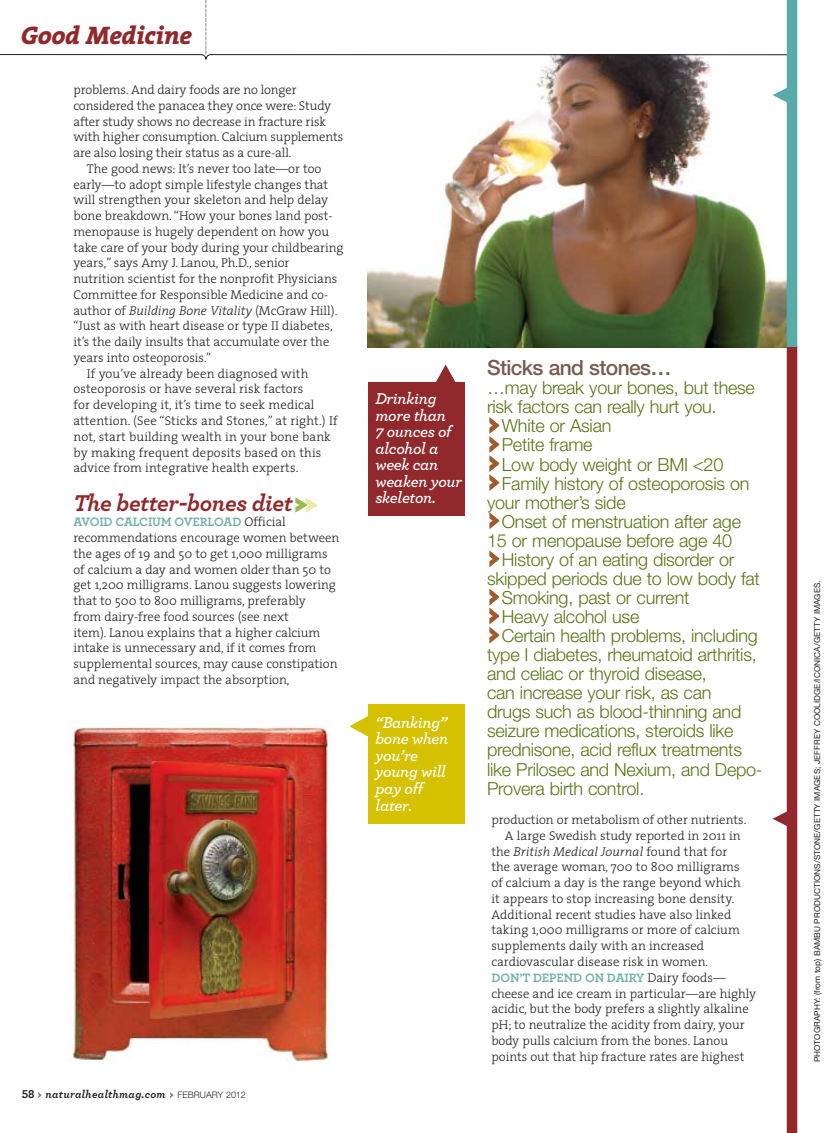
<style>
.page{position:relative;width:836px;height:1133px;background:#fff}
.page>*{position:absolute;margin:0;border:0;box-sizing:border-box;transform-origin:0 0}
.t1{font:italic 800 25.5px "The Serif";letter-spacing:-.015em;color:#90282c}
.t2{font:italic 700 24px "Archer";letter-spacing:-.02em;color:#90282c}
.t3{font:500 21px "Helvetica Neue LT Std";letter-spacing:-.03em;color:#795b4e}
.t4{font:300 18px "Helvetica Neue LT Std";letter-spacing:-.015em;color:#5c7415}
.t5{font:italic 600 16.5px/16.5px "Archer";letter-spacing:-.02em;color:#fff}
.t6{font:300 12.75px/15.8px "The Serif";color:#231f20}
.t7{font:700 12.75px "Archer";letter-spacing:-.01em;color:#73b1aa}
.t8{font:italic 300 12.75px "The Serif";letter-spacing:.005em;color:#231f20}
.t9{font:italic 700 11.25px "Archer";letter-spacing:.025em;color:#231f20}
.t10{font:8.25px "Helvetica Neue LT Std";letter-spacing:.01em;color:#231f20}
.s1{font-style:italic}
.s2{font-family:"The Serif";font-weight:300;color:#231f20}
.s3{font-family:"Archer Numeric";font-style:normal;font-size:12px}
.s4{font-family:"Helvetica Neue LT Std";font-weight:300;font-style:normal;font-size:9px}
.s5{font-style:normal}
</style>
<div class="page">
<img style="left:69px;top:726px;width:261px;height:336px">
<svg style="left:295px;top:497px;width:22px;height:16px"></svg>
<svg style="left:489px;top:417px;width:10px;height:74px"></svg>
<svg style="left:489px;top:512px;width:10px;height:17px"></svg>
<svg style="left:489px;top:550px;width:10px;height:17px"></svg>
<svg style="left:489px;top:588px;width:10px;height:55px"></svg>
<div style="left:368px;top:382px;width:97px;height:134px;background:#90282c"></div>
<svg style="left:436px;top:364px;width:20px;height:18px"></svg>
<div style="left:368px;top:704px;width:97px;height:120px;background:#d6c100"></div>
<svg style="left:349px;top:716px;width:19px;height:21px"></svg>
<img style="left:367px;top:55px;width:419px;height:292px">
<hr style="left:0;top:54px;width:201px;height:1px;background:#231f20">
<svg style="left:201px;top:0;width:10px;height:59px"></svg>
<hr style="left:211px;top:54px;width:585px;height:1px;background:#231f20">
<svg style="left:38px;top:1092px;width:4px;height:5px"></svg>
<svg style="left:170px;top:1092px;width:3px;height:5px"></svg>
<svg style="left:772px;top:812px;width:14px;height:14px"></svg>
<div style="left:786px;top:346px;width:11px;height:786px;background:#90282c"></div>
<div style="left:786px;top:0;width:11px;height:347px;background:#58aba9"></div>
<svg style="left:772px;top:87px;width:15px;height:16px"></svg>
<h1 class="t1" style="left:21px;top:13px;width:173px">Good Medicine</h1>
<p class="t6" style="left:73px;top:81px;width:225px">problems. And dairy foods are no longer</p>
<p class="t6" style="left:73px;top:97px;width:259px">considered the panacea they once were: Study</p>
<p class="t6" style="left:73px;top:113px;width:254px">after study shows no decrease in fracture risk</p>
<p class="t6" style="left:73px;top:129px;width:271px">with higher consumption. Calcium supplements</p>
<p class="t6" style="left:73px;top:144px;width:219px">are also losing their status as a cure-all.</p>
<p class="t6" style="left:87px;top:160px;width:236px">The good news: It’s never too late—or too</p>
<p class="t6" style="left:73px;top:176px;width:256px">early—to adopt simple lifestyle changes that</p>
<p class="t6" style="left:73px;top:192px;width:256px">will strengthen your skeleton and help delay</p>
<p class="t6" style="left:73px;top:207px;width:261px">bone breakdown. “How your bones land post-</p>
<p class="t6" style="left:73px;top:223px;width:257px">menopause is hugely dependent on how you</p>
<p class="t6" style="left:73px;top:239px;width:272px">take care of your body during your childbearing</p>
<p class="t6" style="left:73px;top:255px;width:217px">years,” says Amy J. Lanou, Ph.D., senior</p>
<p class="t6" style="left:73px;top:270px;width:265px">nutrition scientist for the nonprofit Physicians</p>
<p class="t6" style="left:73px;top:286px;width:256px">Committee for Responsible Medicine and co-</p>
<p class="t6" style="left:73px;top:302px;width:265px">author of <span class="s1">Building Bone Vitality</span> (McGraw Hill).</p>
<p class="t6" style="left:73px;top:318px;width:261px">“Just as with heart disease or type II diabetes,</p>
<p class="t6" style="left:73px;top:333px;width:257px">it’s the daily insults that accumulate over the</p>
<p class="t6" style="left:73px;top:349px;width:139px">years into osteoporosis.”</p>
<p class="t6" style="left:87px;top:365px;width:223px">If you’ve already been diagnosed with</p>
<p class="t6" style="left:73px;top:381px;width:231px">osteoporosis or have several risk factors</p>
<p class="t6" style="left:73px;top:396px;width:242px">for developing it, it’s time to seek medical</p>
<p class="t6" style="left:73px;top:412px;width:265px">attention. (See “Sticks and Stones,” at right.) If</p>
<p class="t6" style="left:73px;top:428px;width:259px">not, start building wealth in your bone bank</p>
<p class="t6" style="left:73px;top:444px;width:249px">by making frequent deposits based on this</p>
<p class="t6" style="left:73px;top:459px;width:226px">advice from integrative health experts.</p>
<h2 class="t2" style="left:73px;top:487px;width:220px">The better-bones diet</h2>
<p class="t7" style="left:73px;top:514px;width:214px">AVOID CALCIUM OVERLOAD <span class="s2">Official</span></p>
<p class="t6" style="left:73px;top:529px;width:267px">recommendations encourage women between the ages of 19 and 50 to get 1,000 milligrams of calcium a day and women older than 50 to get 1,200 milligrams. Lanou suggests lowering that to 500 to 800 milligrams, preferably<br>from dairy-free food sources (see next<br>item). Lanou explains that a higher calcium intake is unnecessary and, if it comes from supplemental sources, may cause constipation and negatively impact the absorption,</p>
<p class="t9" style="left:22px;top:1087px;width:225px"><span class="s3">58</span> naturalhealthmag.com <span class="s4">february 2012</span></p>
<p class="t5" style="left:375px;top:390px;width:88px">Drinking more than<br>7 ounces of alcohol a week can weaken your skeleton.</p>
<p class="t5" style="left:375px;top:713px;width:74px">“Banking” bone when you’re young will pay off later.</p>
<h3 class="t3" style="left:487px;top:355px;width:186px">Sticks and stones…</h3>
<h3 class="t4" style="left:487px;top:377px;width:269px">…may break your bones, but these</h3>
<h3 class="t4" style="left:487px;top:396px;width:231px">risk factors can really hurt you.</h3>
<h3 class="t4" style="left:501px;top:415px;width:111px">White or Asian</h3>
<h3 class="t4" style="left:501px;top:434px;width:92px">Petite frame</h3>
<h3 class="t4" style="left:501px;top:453px;width:223px">Low body weight or BMI &lt;20</h3>
<h3 class="t4" style="left:501px;top:472px;width:249px">Family history of osteoporosis on</h3>
<h3 class="t4" style="left:487px;top:491px;width:140px">your mother’s side</h3>
<h3 class="t4" style="left:501px;top:510px;width:240px">Onset of menstruation after age</h3>
<h3 class="t4" style="left:487px;top:529px;width:246px">15 or menopause before age 40</h3>
<h3 class="t4" style="left:501px;top:548px;width:234px">History of an eating disorder or</h3>
<h3 class="t4" style="left:487px;top:567px;width:274px">skipped periods due to low body fat</h3>
<h3 class="t4" style="left:501px;top:586px;width:189px">Smoking, past or current</h3>
<h3 class="t4" style="left:501px;top:605px;width:139px">Heavy alcohol use</h3>
<h3 class="t4" style="left:501px;top:624px;width:257px">Certain health problems, including</h3>
<h3 class="t4" style="left:487px;top:643px;width:271px">type I diabetes, rheumatoid arthritis,</h3>
<h3 class="t4" style="left:487px;top:662px;width:221px">and celiac or thyroid disease,</h3>
<h3 class="t4" style="left:487px;top:681px;width:226px">can increase your risk, as can</h3>
<h3 class="t4" style="left:487px;top:700px;width:255px">drugs such as blood-thinning and</h3>
<h3 class="t4" style="left:487px;top:719px;width:248px">seizure medications, steroids like</h3>
<h3 class="t4" style="left:487px;top:739px;width:256px">prednisone, acid reflux treatments</h3>
<h3 class="t4" style="left:487px;top:758px;width:277px">like Prilosec and Nexium, and Depo-</h3>
<h3 class="t4" style="left:487px;top:777px;width:159px">Provera birth control.</h3>
<p class="t6" style="left:491px;top:811px;width:256px">production or metabolism of other nutrients.</p>
<p class="t6" style="left:504px;top:827px;width:237px">A large Swedish study reported in 2011 in</p>
<p class="t8" style="left:491px;top:840px;width:237px"><span class="s5">the</span> British Medical Journal <span class="s5">found that for</span></p>
<p class="t6" style="left:491px;top:858px;width:249px">the average woman, 700 to 800 milligrams</p>
<p class="t6" style="left:491px;top:874px;width:251px">of calcium a day is the range beyond which</p>
<p class="t6" style="left:491px;top:890px;width:244px">it appears to stop increasing bone density.</p>
<p class="t6" style="left:491px;top:905px;width:241px">Additional recent studies have also linked</p>
<p class="t6" style="left:491px;top:921px;width:250px">taking 1,000 milligrams or more of calcium</p>
<p class="t6" style="left:491px;top:937px;width:214px">supplements daily with an increased</p>
<p class="t6" style="left:491px;top:953px;width:218px">cardiovascular disease risk in women.</p>
<p class="t7" style="left:491px;top:969px;width:236px">DON’T DEPEND ON DAIRY <span class="s2">Dairy foods—</span></p>
<p class="t6" style="left:491px;top:984px;width:266px">cheese and ice cream in particular—are highly acidic, but the body prefers a slightly alkaline pH; to neutralize the acidity from dairy, your body pulls calcium from the bones. Lanou points out that hip fracture rates are highest</p>
<p class="t10" style="left:811px;top:1062px;width:483px;rotate:-90deg">PHOTOgraphy: (from top) Bambu Productions/Stone/Getty Images; Jeffrey Coolidg e/Iconica/Getty Images.</p>
</div>
